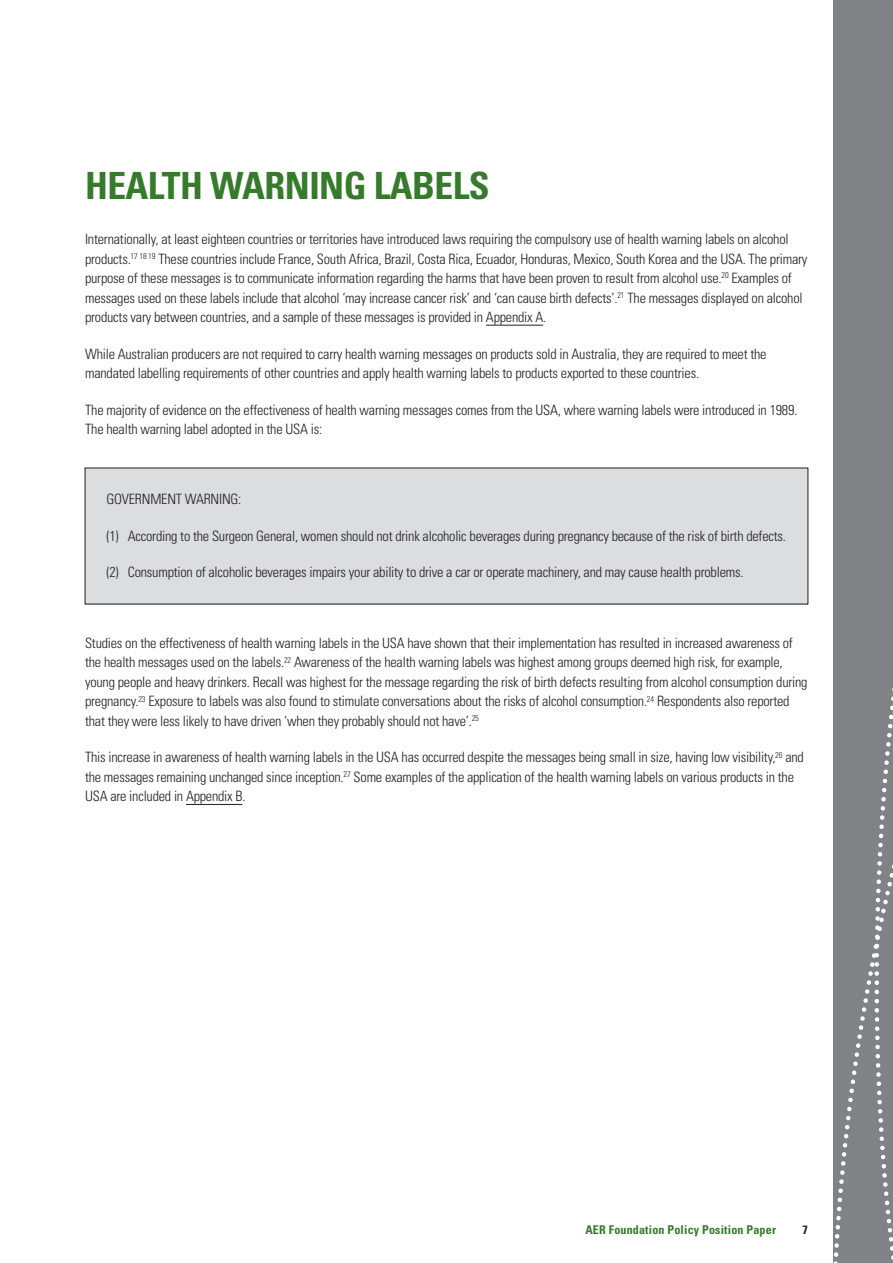
<style>
.page{position:relative;width:893px;height:1263px;background:#fff}
.page>*{position:absolute;margin:0;border:0;box-sizing:border-box;transform-origin:0 0}
.t1{font:700 condensed 37.5px "Univers";letter-spacing:.095em;color:#357b2b}
.t2{font:300 condensed 14.25px/19.5px "Univers";letter-spacing:-.015em;color:#231f20}
.t3{font:700 condensed 12.15px "Univers";letter-spacing:.015em;color:#357b2b}
.t4{font:700 condensed 12px "Univers";color:#231f20}
</style>
<div class="page">
<div style="left:833px;top:0;width:60px;height:1263px;background:#808285"></div>
<svg style="left:843px;top:688px;width:50px;height:572px"></svg>
<hr style="left:486px;top:325px;width:57px;height:1px;background:#231f20">
<div style="left:85px;top:468px;width:723px;height:136px;background:#dcdddf"></div>
<hr style="left:186px;top:804px;width:56px;height:1px;background:#231f20">
<h1 class="t1" style="left:85px;top:163px;width:402px">Health Warning Labels</h1>
<p class="t2" style="left:85px;top:229px;width:724px">Internationally, at least eighteen countries or territories have introduced laws requiring the compulsory use of health warning labels on alcohol products.<sup>17</sup> <sup>18</sup> <sup>19</sup> These countries include France, South Africa, Brazil, Costa Rica, Ecuador, Honduras, Mexico, South Korea and the USA. The primary purpose of these messages is to communicate information regarding the harms that have been proven to result from alcohol use.<sup>20</sup> Examples of messages used on these labels include that alcohol ‘may increase cancer risk’ and ‘can cause birth defects’.<sup>21</sup> The messages displayed on alcohol products vary between countries, and a sample of these messages is provided in Appendix A.</p>
<p class="t2" style="left:85px;top:344px;width:683px">While Australian producers are not required to carry health warning messages on products sold in Australia, they are required to meet the mandated labelling requirements of other countries and apply health warning labels to products exported to these countries.</p>
<p class="t2" style="left:85px;top:400px;width:714px">The majority of evidence on the effectiveness of health warning messages comes from the USA, where warning labels were introduced in 1989.<br>The health warning label adopted in the USA is:</p>
<p class="t2" style="left:107px;top:489px;width:136px">GOVERNMENT WARNING:</p>
<p class="t2" style="left:107px;top:525px;width:681px">(1) According to the Surgeon General, women should not drink alcoholic beverages during pregnancy because of the risk of birth defects.</p>
<p class="t2" style="left:107px;top:562px;width:638px">(2) Consumption of alcoholic beverages impairs your ability to drive a car or operate machinery, and may cause health problems.</p>
<p class="t2" style="left:85px;top:633px;width:724px">Studies on the effectiveness of health warning labels in the USA have shown that their implementation has resulted in increased awareness of the health messages used on the labels.<sup>22</sup> Awareness of the health warning labels was highest among groups deemed high risk, for example, young people and heavy drinkers. Recall was highest for the message regarding the risk of birth defects resulting from alcohol consumption during pregnancy.<sup>23</sup> Exposure to labels was also found to stimulate conversations about the risks of alcohol consumption.<sup>24</sup> Respondents also reported that they were less likely to have driven ‘when they probably should not have’.<sup>25</sup></p>
<p class="t2" style="left:85px;top:747px;width:720px">This increase in awareness of health warning labels in the USA has occurred despite the messages being small in size, having low visibility,<sup>26</sup> and the messages remaining unchanged since inception.<sup>27</sup> Some examples of the application of the health warning labels on various products in the<br>USA are included in Appendix B.</p>
<p class="t3" style="left:585px;top:1222px;width:192px">AER Foundation Policy Position Paper</p>
<p class="t4" style="left:803px;top:1222px;width:7px">7</p>
</div>
